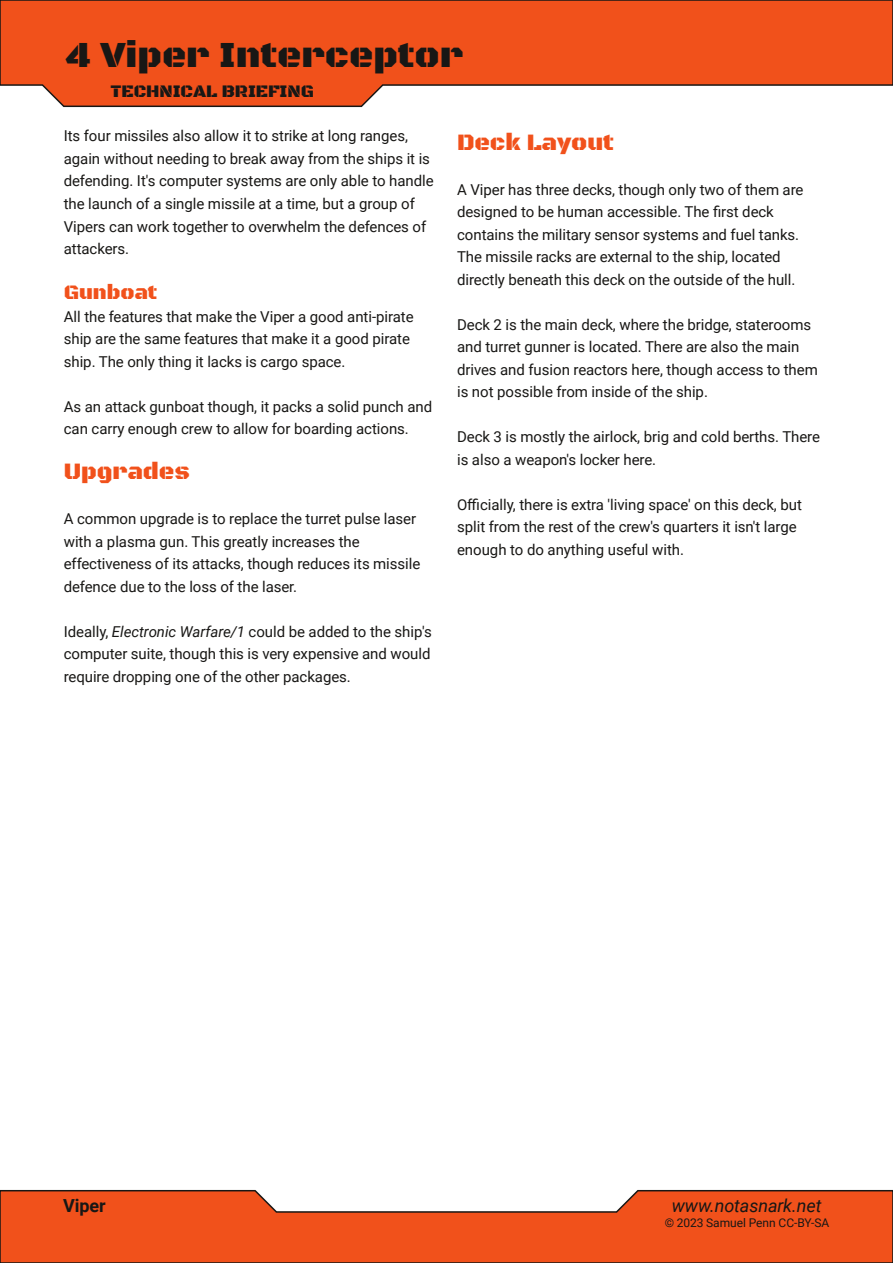
<style>
.page{position:relative;width:893px;height:1263px;background:#fff}
.page>*{position:absolute;margin:0;border:0;box-sizing:border-box;transform-origin:0 0}
.t1{font:37.5px "Black Ops One";color:#181715}
.t2{font:24px "Black Ops One";letter-spacing:-.005em;color:#f1511b}
.t3{font:21px "Black Ops One";letter-spacing:-.005em;color:#f1511b}
.t4{font:18px "Black Ops One";letter-spacing:-.005em;color:#181715}
.t5{font:italic 18px "Roboto";letter-spacing:-.005em;color:#181715}
.t6{font:700 18px "Roboto";letter-spacing:-.005em;color:#181715}
.t7{font:15px/22.5px "Roboto";letter-spacing:-.005em;color:#181715}
.t8{font:12px "Roboto";letter-spacing:-.005em;color:#181715}
.s1{font-style:italic}
</style>
<div class="page">
<svg style="left:0;top:0;width:893px;height:108px;background:#ed6739"></svg>
<svg style="left:0;top:1189px;width:893px;height:74px;background:#eb6538"></svg>
<h1 class="t1" style="left:66px;top:33px;width:399px">4 Viper Interceptor</h1>
<p class="t4" style="left:110px;top:81px;width:205px">TECHNICAL BRIEFING</p>
<p class="t7" style="left:64px;top:125px;width:371px">Its four missiles also allow it to strike at long ranges, again without needing to break away from the ships it is defending. It's computer systems are only able to handle the launch of a single missile at a time, but a group of Vipers can work together to overwhelm the defences of attackers.</p>
<h3 class="t3" style="left:64px;top:280px;width:95px">Gunboat</h3>
<p class="t7" style="left:64px;top:305px;width:351px">All the features that make the Viper a good anti-pirate ship are the same features that make it a good pirate ship. The only thing it lacks is cargo space.</p>
<p class="t7" style="left:64px;top:395px;width:370px">As an attack gunboat though, it packs a solid punch and can carry enough crew to allow for boarding actions.</p>
<h2 class="t2" style="left:64px;top:457px;width:127px">Upgrades</h2>
<p class="t7" style="left:64px;top:508px;width:358px">A common upgrade is to replace the turret pulse laser with a plasma gun. This greatly increases the effectiveness of its attacks, though reduces its missile defence due to the loss of the laser.</p>
<p class="t7" style="left:64px;top:620px;width:370px;text-align:justify">Ideally, <span class="s1">Electronic Warfare/1</span> could be added to the ship's computer suite, though this is very expensive and would require dropping one of the other packages.</p>
<h2 class="t2" style="left:457px;top:128px;width:158px">Deck Layout</h2>
<p class="t7" style="left:457px;top:178px;width:348px">A Viper has three decks, though only two of them are designed to be human accessible. The first deck contains the military sensor systems and fuel tanks.<br>The missile racks are external to the ship, located directly beneath this deck on the outside of the hull.</p>
<p class="t7" style="left:457px;top:313px;width:362px">Deck 2 is the main deck, where the bridge, staterooms and turret gunner is located. There are also the main drives and fusion reactors here, though access to them is not possible from inside of the ship.</p>
<p class="t7" style="left:457px;top:426px;width:364px">Deck 3 is mostly the airlock, brig and cold berths. There is also a weapon's locker here.</p>
<p class="t7" style="left:457px;top:493px;width:346px">Officially, there is extra 'living space' on this deck, but split from the rest of the crew's quarters it isn't large enough to do anything useful with.</p>
<p class="t6" style="left:63px;top:1196px;width:44px">Viper</p>
<p class="t5" style="left:672px;top:1196px;width:151px">www.notasnark.net</p>
<p class="t8" style="left:665px;top:1216px;width:166px">© 2023 Samuel Penn CC-BY-SA</p>
</div>
